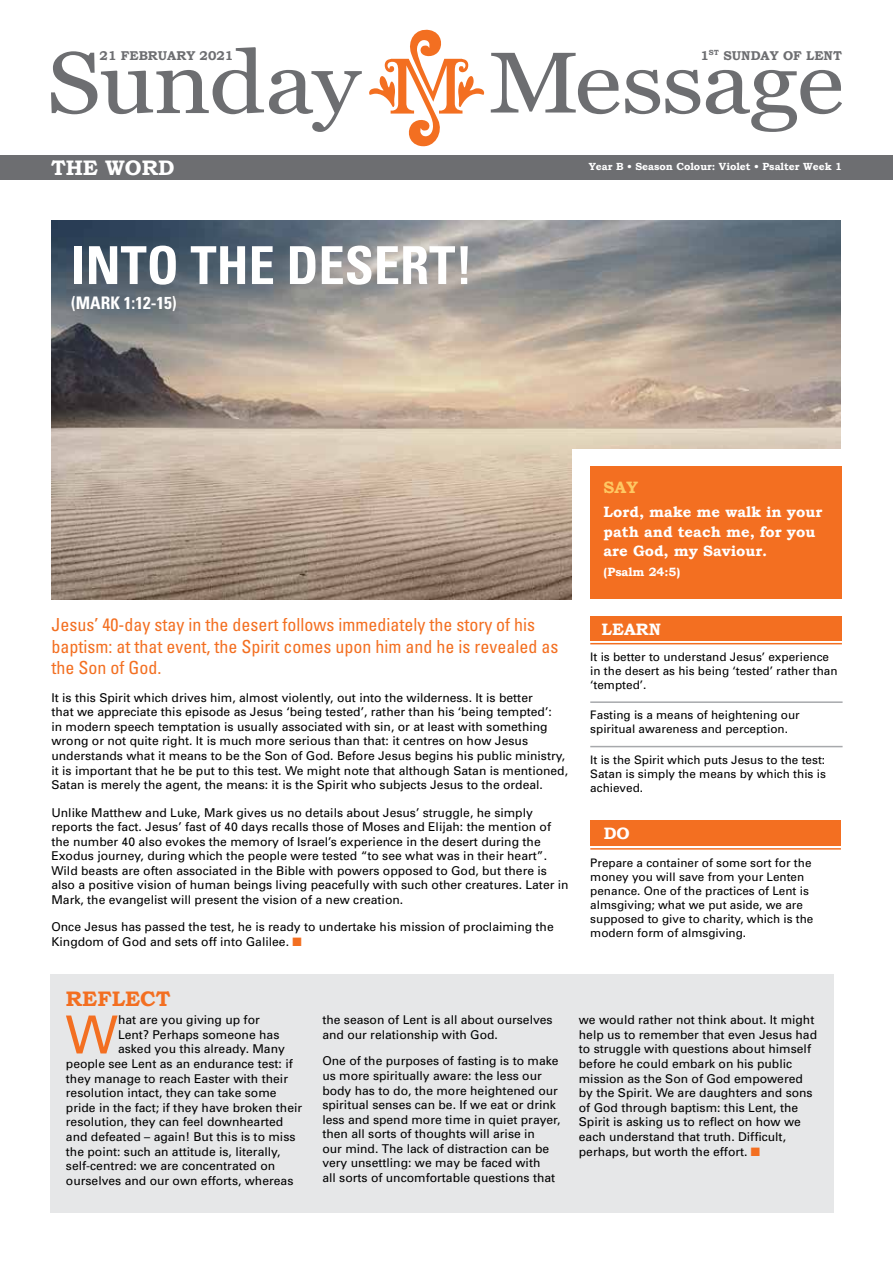
<style>
.page{position:relative;width:893px;height:1263px;background:#fff}
.page>*{position:absolute;margin:0;border:0;box-sizing:border-box;transform-origin:0 0}
.t1{font:52.5px "Univers";color:#f36f21}
.t2{font:700 condensed 52.35px "Univers";color:#fff}
.t3{font:700 21px "Bookman Old Style";color:#fff}
.t4{font:700 21px "Bookman Old Style";color:#f36f21}
.t5{font:condensed 18px/21.6px "Univers";color:#f36f21}
.t6{font:700 condensed 17.25px "Univers";color:#fff}
.t7{font:700 16.5px "Bookman Old Style";color:#fff}
.t8{font:700 16.5px "Bookman Old Style";color:#fec863}
.t9{font:700 15px/19.5px "Bookman Old Style";color:#fff}
.t10{font:700 12.75px "Bookman Old Style";color:#6d6e71}
.t11{font:12.15px/14.5px "Univers";color:#000}
.t12{font:700 12px "Bookman Old Style";color:#fff}
.t13{font:11.7px/14.1px "Univers";color:#000}
.t14{font:700 10.35px "Bookman Old Style";color:#fff}
.t15{font:700 7.5px "Bookman Old Style";color:#6d6e71}
.s1{font-size:12.75px}
.s2{color:#f36f21}
</style>
<div class="page">
<svg style="left:51px;top:47px;width:311px;height:85px"></svg>
<svg style="left:706px;top:70px;width:136px;height:62px"></svg>
<svg style="left:369px;top:30px;width:115px;height:117px"></svg>
<svg style="left:491px;top:53px;width:209px;height:61px"></svg>
<img style="left:51px;top:220px;width:790px;height:380px">
<div style="left:572px;top:449px;width:285px;height:183px;background:#fff"></div>
<div style="left:0;top:155px;width:893px;height:24px;background:#6d6e71"></div>
<div style="left:590px;top:466px;width:252px;height:133px;background:#f36f21"></div>
<hr style="left:590px;top:701px;width:253px;height:2px;background:#a7a9ac">
<hr style="left:590px;top:746px;width:253px;height:1px;background:#a7a9ac">
<div style="left:590px;top:617px;width:252px;height:24px;background:#f36f21"></div>
<hr style="left:590px;top:643px;width:252px;height:1px;background:#f36f21">
<div style="left:590px;top:821px;width:251px;height:25px;background:#f36f21"></div>
<hr style="left:590px;top:848px;width:251px;height:2px;background:#f36f21">
<div style="left:50px;top:974px;width:783px;height:239px;background:#e6e7e8"></div>
<p class="t15" style="left:700px;top:48px;width:20px"><span class="s1">1</span>ST</p>
<p class="t10" style="left:100px;top:48px;width:135px">21 FEBRUARY 2021</p>
<p class="t10" style="left:723px;top:48px;width:120px">SUNDAY OF LENT</p>
<h3 class="t3" style="left:51px;top:155px;width:125px">THE WORD</h3>
<p class="t14" style="left:589px;top:160px;width:255px">Year B • Season Colour: Violet • Psalter Week 1</p>
<h2 class="t2" style="left:71px;top:233px;width:403px">INTO THE DESERT!</h2>
<h3 class="t6" style="left:71px;top:292px;width:107px">(MARK 1:12-15)</h3>
<h3 class="t5" style="left:51px;top:614px;width:508px">Jesus’ 40-day stay in the desert follows immediately the story of his baptism: at that event, the Spirit comes upon him and he is revealed as the Son of God.</h3>
<p class="t11" style="left:51px;top:690px;width:518px">It is this Spirit which drives him, almost violently, out into the wilderness. It is better<br>that we appreciate this episode as Jesus ‘being tested’, rather than his ‘being tempted’:<br>in modern speech temptation is usually associated with sin, or at least with something wrong or not quite right. It is much more serious than that: it centres on how Jesus understands what it means to be the Son of God. Before Jesus begins his public ministry, it is important that he be put to this test. We might note that although Satan is mentioned, Satan is merely the agent, the means: it is the Spirit who subjects Jesus to the ordeal.</p>
<p class="t11" style="left:51px;top:805px;width:519px">Unlike Matthew and Luke, Mark gives us no details about Jesus’ struggle, he simply reports the fact. Jesus’ fast of 40 days recalls those of Moses and Elijah: the mention of the number 40 also evokes the memory of Israel’s experience in the desert during the Exodus journey, during which the people were tested “to see what was in their heart”.<br>Wild beasts are often associated in the Bible with powers opposed to God, but there is also a positive vision of human beings living peacefully with such other creatures. Later in Mark, the evangelist will present the vision of a new creation.</p>
<p class="t11" style="left:51px;top:919px;width:504px">Once Jesus has passed the test, he is ready to undertake his mission of proclaiming the<br>Kingdom of God and sets off into Galilee. <span class="s2">■</span></p>
<h3 class="t8" style="left:604px;top:478px;width:36px">SAY</h3>
<p class="t9" style="left:604px;top:502px;width:220px">Lord, make me walk in your path and teach me, for you are God, my Saviour.</p>
<p class="t12" style="left:604px;top:564px;width:78px">(Psalm 24:5)</p>
<h3 class="t7" style="left:602px;top:619px;width:61px">LEARN</h3>
<p class="t13" style="left:590px;top:649px;width:249px">It is better to understand Jesus’ experience in the desert as his being ‘tested’ rather than ‘tempted’.</p>
<p class="t13" style="left:590px;top:708px;width:211px">Fasting is a means of heightening our spiritual awareness and perception.</p>
<p class="t13" style="left:590px;top:752px;width:237px;text-align:justify">It is the Spirit which puts Jesus to the test:<br>Satan is simply the means by which this is achieved.</p>
<h3 class="t7" style="left:604px;top:824px;width:28px">DO</h3>
<p class="t13" style="left:590px;top:855px;width:225px">Prepare a container of some sort for the money you will save from your Lenten penance. One of the practices of Lent is almsgiving; what we put aside, we are supposed to give to charity, which is the modern form of almsgiving.</p>
<h3 class="t4" style="left:66px;top:986px;width:106px">REFLECT</h3>
<h1 class="t1" style="left:66px;top:1002px;width:54px">W</h1>
<p class="t11" style="left:118px;top:1012px;width:143px">hat are you giving up for</p>
<p class="t11" style="left:118px;top:1027px;width:163px">Lent? Perhaps someone has</p>
<p class="t11" style="left:118px;top:1042px;width:168px">asked you this already. Many</p>
<p class="t11" style="left:66px;top:1056px;width:228px">people see Lent as an endurance test: if</p>
<p class="t11" style="left:66px;top:1071px;width:224px">they manage to reach Easter with their</p>
<p class="t11" style="left:66px;top:1085px;width:212px">resolution intact, they can take some</p>
<p class="t11" style="left:66px;top:1100px;width:238px">pride in the fact; if they have broken their</p>
<p class="t11" style="left:66px;top:1114px;width:219px">resolution, they can feel downhearted</p>
<p class="t11" style="left:66px;top:1129px;width:231px">and defeated – again! But this is to miss</p>
<p class="t11" style="left:66px;top:1144px;width:216px">the point: such an attitude is, literally,</p>
<p class="t11" style="left:66px;top:1158px;width:211px">self-centred: we are concentrated on</p>
<p class="t11" style="left:66px;top:1173px;width:229px">ourselves and our own efforts, whereas</p>
<p class="t11" style="left:322px;top:1012px;width:232px">the season of Lent is all about ourselves and our relationship with God.</p>
<p class="t11" style="left:322px;top:1053px;width:240px">One of the purposes of fasting is to make us more spiritually aware: the less our body has to do, the more heightened our spiritual senses can be. If we eat or drink less and spend more time in quiet prayer, then all sorts of thoughts will arise in<br>our mind. The lack of distraction can be very unsettling: we may be faced with<br>all sorts of uncomfortable questions that</p>
<p class="t11" style="left:579px;top:1012px;width:240px">we would rather not think about. It might help us to remember that even Jesus had to struggle with questions about himself before he could embark on his public mission as the Son of God empowered by the Spirit. We are daughters and sons of God through baptism: this Lent, the Spirit is asking us to reflect on how we each understand that truth. Difficult, perhaps, but worth the effort. <span class="s2">■</span></p>
</div>
